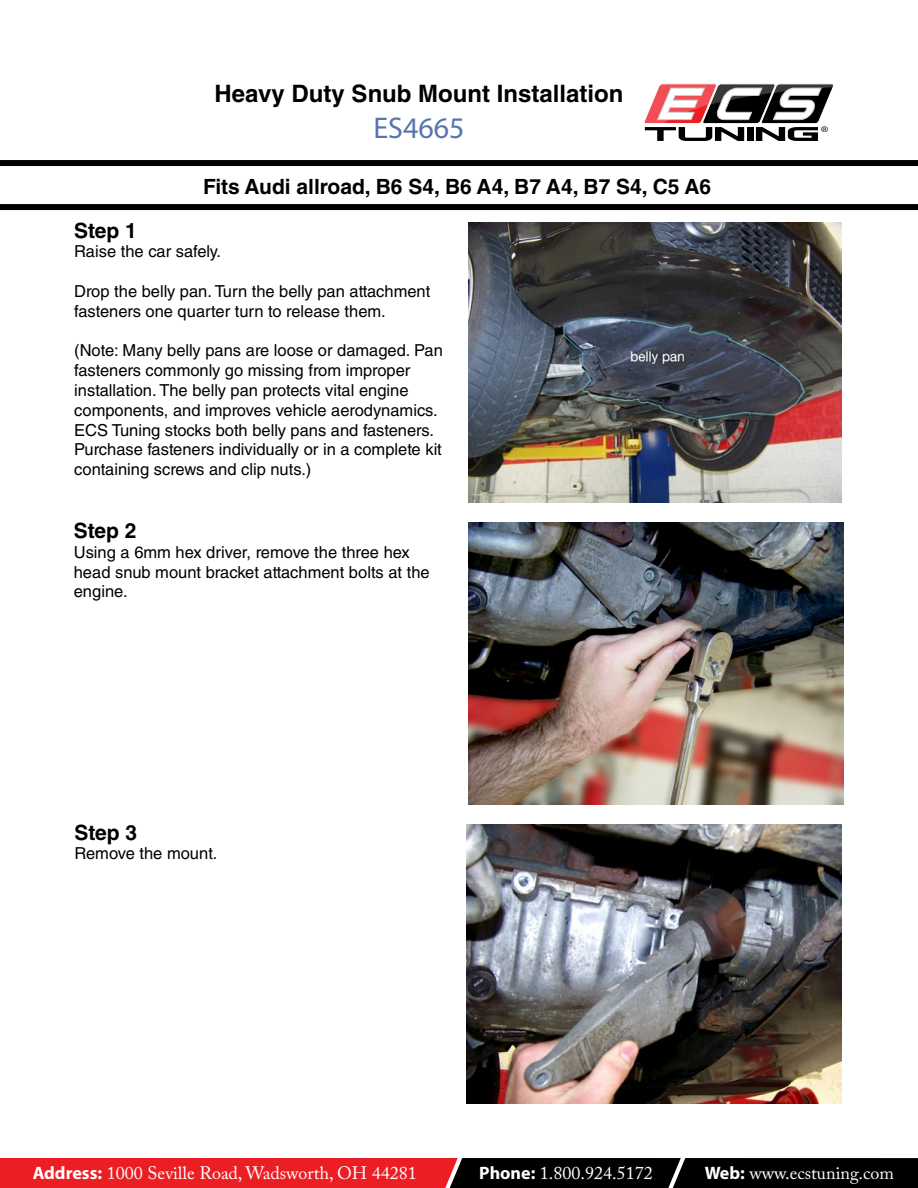
<style>
.page{position:relative;width:918px;height:1188px;background:#fff}
.page>*{position:absolute;margin:0;border:0;box-sizing:border-box;transform-origin:0 0}
.t1{font:30px "Myriad Pro";color:#5874ae}
.t2{font:700 24px "Helvetica LT Std";color:#000}
.t3{font:700 21px "Helvetica LT Std";color:#000}
.t4{font:18px "Adobe Caslon Pro";color:#fff}
.t5{font:16.5px/19.8px "Helvetica LT Std";color:#000}
.t6{font:12.6px "Myriad";color:#000;scale:1.19 1}
.s1{font-family:"Myriad Pro";font-weight:700}
</style>
<div class="page">
<svg style="left:644px;top:83px;width:190px;height:58px"></svg>
<svg style="left:0;top:1158px;width:918px;height:30px;background:#771114"></svg>
<div style="left:0;top:160px;width:918px;height:6px;background:#000"></div>
<div style="left:0;top:204px;width:918px;height:6px;background:#000"></div>
<img style="left:468px;top:222px;width:374px;height:281px">
<img style="left:468px;top:523px;width:376px;height:282px">
<img style="left:466px;top:825px;width:376px;height:279px">
<h2 class="t2" style="left:215px;top:79px;width:410px">Heavy Duty Snub Mount Installation</h2>
<h1 class="t1" style="left:373px;top:109px;width:93px">ES4665</h1>
<p class="t3" style="left:203px;top:174px;width:510px">Fits Audi allroad, B6 S4, B6 A4, B7 A4, B7 S4, C5 A6</p>
<p class="t3" style="left:74px;top:217px;width:64px">Step 1</p>
<p class="t5" style="left:74px;top:242px;width:148px">Raise the car safely.</p>
<p class="t5" style="left:74px;top:281px;width:358px">Drop the belly pan. Turn the belly pan attachment fasteners one quarter turn to release them.</p>
<p class="t5" style="left:74px;top:341px;width:370px">(Note: Many belly pans are loose or damaged. Pan fasteners commonly go missing from improper installation. The belly pan protects vital engine components, and improves vehicle aerodynamics.<br>ECS Tuning stocks both belly pans and fasteners.<br>Purchase fasteners individually or in a complete kit containing screws and clip nuts.)</p>
<p class="t3" style="left:74px;top:518px;width:64px">Step 2</p>
<p class="t5" style="left:74px;top:542px;width:357px">Using a 6mm hex driver, remove the three hex head snub mount bracket attachment bolts at the engine.</p>
<p class="t3" style="left:75px;top:819px;width:64px">Step 3</p>
<p class="t5" style="left:75px;top:844px;width:144px">Remove the mount.</p>
<p class="t6" style="left:821px;top:125px;width:8px">®</p>
<p class="t4" style="left:33px;top:1162px;width:386px"><span class="s1">Address:</span> 1000 Seville Road, Wadsworth, OH 44281</p>
<p class="t4" style="left:479px;top:1162px;width:175px"><span class="s1">Phone:</span> 1.800.924.5172</p>
<p class="t4" style="left:705px;top:1162px;width:191px"><span class="s1">Web:</span> www.ecstuning.com</p>
</div>
